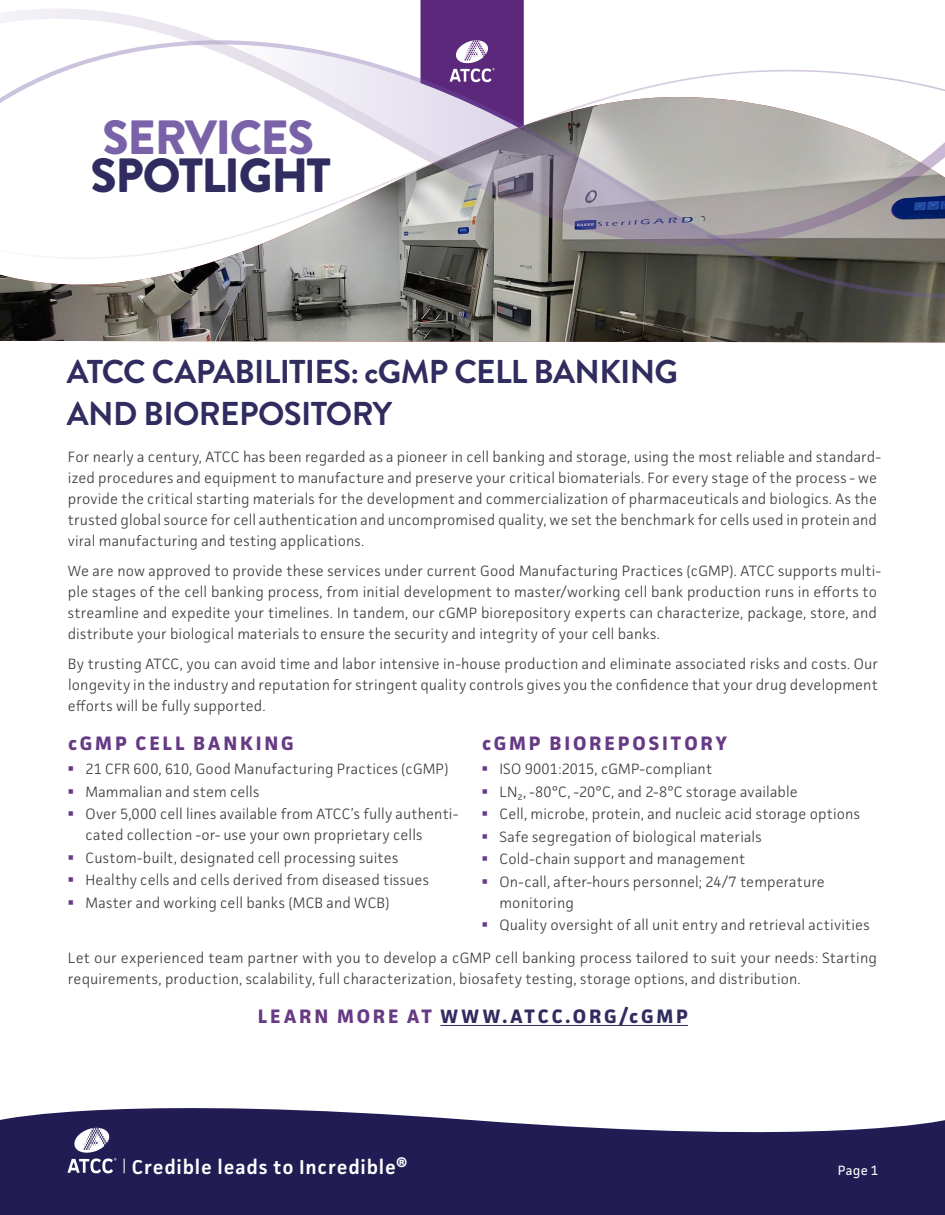
<style>
.page{position:relative;width:945px;height:1215px;background:#fff}
.page>*{position:absolute;margin:0;border:0;box-sizing:border-box;transform-origin:0 0}
.t1{font:900 48px "Brandon Grotesque";letter-spacing:-.035em;color:#312c5f}
.t2{font:900 48px "Brandon Grotesque";letter-spacing:-.025em;color:#7a62a9}
.t3{font:700 33px "Brandon Grotesque";letter-spacing:-.02em;color:#312c5f}
.t4{font:600 20.1px "Facit";letter-spacing:.035em;color:#fff}
.t5{font:700 19.5px "Facit";letter-spacing:.145em;color:#673a84}
.t6{font:700 19.5px "Facit";letter-spacing:.145em;color:#312c5f}
.t7{font:300 15px/21px "Facit";letter-spacing:.005em;color:#3e3e3f}
.t8{font:13.5px "Facit";color:#fff}
.s1{color:#673a84}
</style>
<div class="page">
<img style="left:0;top:300px;width:945px;height:42px">
<svg style="left:0;top:259px;width:945px;height:41px;background:#72726c"></svg>
<svg style="left:0;top:8px;width:421px;height:62px"></svg>
<svg style="left:0;top:70px;width:945px;height:189px"></svg>
<svg style="left:0;top:1108px;width:945px;height:107px;background:#3a3666"></svg>
<svg style="left:68px;top:1126px;width:48px;height:47px"></svg>
<svg style="left:124px;top:1159px;width:1px;height:14px"></svg>
<svg style="left:421px;top:0;width:103px;height:130px;background:#7e5698"></svg>
<hr style="left:441px;top:1025px;width:247px;height:1px;background:#312c5f">
<h1 class="t2" style="left:103px;top:104px;width:213px">SERVICES</h1>
<h1 class="t1" style="left:91px;top:141px;width:242px">SPOTLIGHT</h1>
<h1 class="t3" style="left:67px;top:349px;width:613px">ATCC CAPABILITIES: cGMP CELL BANKING</h1>
<h1 class="t3" style="left:67px;top:391px;width:327px">AND BIOREPOSITORY</h1>
<p class="t7" style="left:68px;top:446px;width:815px">For nearly a century, ATCC has been regarded as a pioneer in cell banking and storage, using the most reliable and standard&shy;ized procedures and equipment to manufacture and preserve your critical biomaterials. For every stage of the process - we provide the critical starting materials for the development and commercialization of pharmaceuticals and biologics. As the trusted global source for cell authentication and uncompromised quality, we set the benchmark for cells used in protein and viral manufacturing and testing applications.</p>
<p class="t7" style="left:68px;top:560px;width:815px">We are now approved to provide these services under current Good Manufacturing Practices (cGMP). ATCC supports multi&shy;ple stages of the cell banking process, from initial development to master/working cell bank production runs in efforts to streamline and expedite your timelines. In tandem, our cGMP biorepository experts can characterize, package, store, and distribute your biological materials to ensure the security and integrity of your cell banks.</p>
<p class="t7" style="left:68px;top:653px;width:812px;text-align:justify">By trusting ATCC, you can avoid time and labor intensive in-house production and eliminate associated risks and costs. Our longevity in the industry and reputation for stringent quality controls gives you the confidence that your drug development efforts will be fully supported.</p>
<h2 class="t5" style="left:482px;top:731px;width:246px">cGMP BIOREPOSITORY</h2>
<p class="t7" style="left:500px;top:758px;width:214px">ISO 9001:2015, cGMP-compliant</p>
<p class="t7" style="left:500px;top:781px;width:300px">LN₂, -80°C, -20°C, and 2-8°C storage available</p>
<p class="t7" style="left:500px;top:803px;width:362px">Cell, microbe, protein, and nucleic acid storage options</p>
<p class="t7" style="left:500px;top:826px;width:264px">Safe segregation of biological materials</p>
<p class="t7" style="left:500px;top:848px;width:247px">Cold-chain support and management</p>
<p class="t7" style="left:500px;top:871px;width:327px">On-call, after-hours personnel; 24/7 temperature monitoring</p>
<p class="t7" style="left:500px;top:914px;width:372px">Quality oversight of all unit entry and retrieval activities</p>
<p class="t7" style="left:68px;top:947px;width:811px">Let our experienced team partner with you to develop a cGMP cell banking process tailored to suit your needs: Starting requirements, production, scalability, full characterization, biosafety testing, storage options, and distribution.</p>
<h2 class="t6" style="left:258px;top:1004px;width:432px"><span class="s1">LEARN MORE AT</span> WWW.ATCC.ORG/cGMP</h2>
<h2 class="t5" style="left:68px;top:731px;width:227px">cGMP CELL BANKING</h2>
<p class="t7" style="left:86px;top:758px;width:364px">21 CFR 600, 610, Good Manufacturing Practices (cGMP)</p>
<p class="t7" style="left:86px;top:781px;width:175px">Mammalian and stem cells</p>
<p class="t7" style="left:86px;top:803px;width:374px">Over 5,000 cell lines available from ATCC’s fully authenti&shy;cated collection -or- use your own proprietary cells</p>
<p class="t7" style="left:86px;top:847px;width:314px">Custom-built, designated cell processing suites</p>
<p class="t7" style="left:86px;top:869px;width:345px">Healthy cells and cells derived from diseased tissues</p>
<p class="t7" style="left:86px;top:892px;width:306px">Master and working cell banks (MCB and WCB)</p>
<h3 class="t4" style="left:132px;top:1154px;width:277px">Credible leads to Incredible®</h3>
<p class="t8" style="left:838px;top:1161px;width:42px">Page 1</p>
</div>
